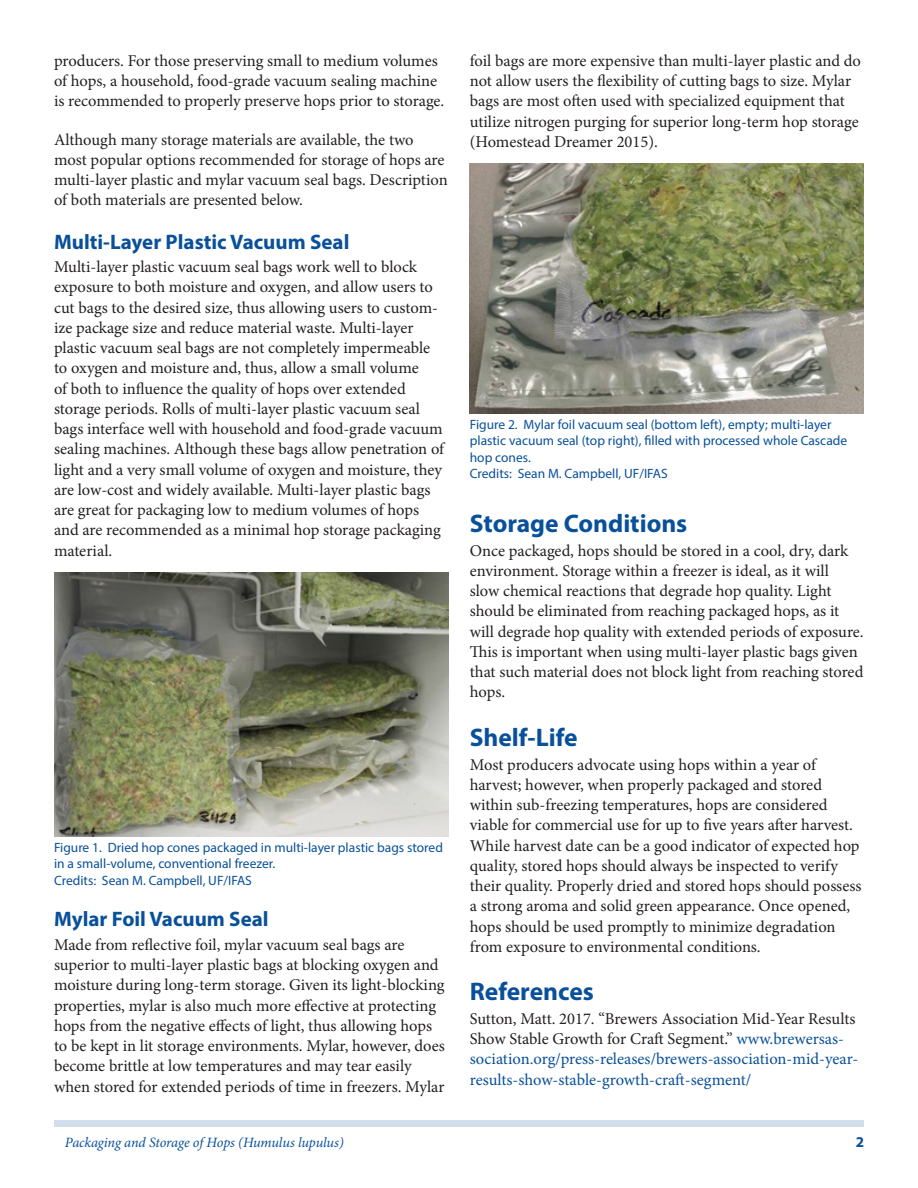
<style>
.page{position:relative;width:918px;height:1188px;background:#fff}
.page>*{position:absolute;margin:0;border:0;box-sizing:border-box;transform-origin:0 0}
.SectionHeading0{font:700 25.5px "Myriad Pro";color:#09509a}
.SectionHeading1{font:700 21px "Myriad Pro";color:#09509a}
.Paragraph{font:16.5px/20.2px "Minion Pro";color:#231f20}
.Paragraph-2{font:16.5px/20.2px "Minion Pro";letter-spacing:-.005em;color:#09509a}
.t1{font:700 15px "Myriad Pro";color:#09509a}
.RunningTitleItalics{font:italic 14.25px "Minion Pro";letter-spacing:-.01em;color:#09509a}
.FigureCaption{font:13.5px/16.5px "Myriad Pro";color:#09509a}
.s1{color:#231f20}
</style>
<div class="page">
<div style="left:54px;top:1120px;width:810px;height:7px;background:#d0dfeb"></div>
<img style="left:54px;top:572px;width:394px;height:264px">
<img style="left:470px;top:163px;width:394px;height:250px">
<p class="Paragraph" style="left:54px;top:51px;width:392px">producers. For those preserving small to medium volumes of hops, a household, food-grade vacuum sealing machine is recommended to properly preserve hops prior to storage.</p>
<p class="Paragraph" style="left:54px;top:129px;width:395px">Although many storage materials are available, the two most popular options recommended for storage of hops are multi-layer plastic and mylar vacuum seal bags. Description of both materials are presented below.</p>
<p class="SectionHeading1" style="left:54px;top:228px;width:297px">Multi-Layer Plastic Vacuum Seal</p>
<p class="Paragraph" style="left:54px;top:257px;width:392px">Multi-layer plastic vacuum seal bags work well to block exposure to both moisture and oxygen, and allow users to cut bags to the desired size, thus allowing users to custom&shy;ize package size and reduce material waste. Multi-layer plastic vacuum seal bags are not completely impermeable to oxygen and moisture and, thus, allow a small volume<br>of both to influence the quality of hops over extended storage periods. Rolls of multi-layer plastic vacuum seal bags interface well with household and food-grade vacuum sealing machines. Although these bags allow penetration of light and a very small volume of oxygen and moisture, they are low-cost and widely available. Multi-layer plastic bags are great for packaging low to medium volumes of hops and are recommended as a minimal hop storage packaging material.</p>
<p class="FigureCaption" style="left:54px;top:839px;width:390px">Figure 1. Dried hop cones packaged in multi-layer plastic bags stored in a small-volume, conventional freezer.</p>
<p class="FigureCaption" style="left:54px;top:872px;width:199px">Credits: Sean M. Campbell, UF/IFAS</p>
<p class="SectionHeading1" style="left:54px;top:906px;width:216px">Mylar Foil Vacuum Seal</p>
<p class="Paragraph" style="left:54px;top:935px;width:392px">Made from reflective foil, mylar vacuum seal bags are superior to multi-layer plastic bags at blocking oxygen and moisture during long-term storage. Given its light-blocking properties, mylar is also much more effective at protecting hops from the negative effects of light, thus allowing hops to be kept in lit storage environments. Mylar, however, does become brittle at low temperatures and may tear easily when stored for extended periods of time in freezers. Mylar</p>
<p class="Paragraph" style="left:470px;top:51px;width:393px">foil bags are more expensive than multi-layer plastic and do not allow users the flexibility of cutting bags to size. Mylar bags are most often used with specialized equipment that utilize nitrogen purging for superior long-term hop storage (Homestead Dreamer 2015).</p>
<p class="FigureCaption" style="left:470px;top:416px;width:379px">Figure 2. Mylar foil vacuum seal (bottom left), empty; multi-layer plastic vacuum seal (top right), filled with processed whole Cascade hop cones.</p>
<p class="FigureCaption" style="left:470px;top:465px;width:199px">Credits: Sean M. Campbell, UF/IFAS</p>
<p class="SectionHeading0" style="left:470px;top:507px;width:219px">Storage Conditions</p>
<p class="Paragraph" style="left:470px;top:540px;width:395px">Once packaged, hops should be stored in a cool, dry, dark environment. Storage within a freezer is ideal, as it will<br>slow chemical reactions that degrade hop quality. Light should be eliminated from reaching packaged hops, as it will degrade hop quality with extended periods of exposure.<br>This is important when using multi-layer plastic bags given that such material does not block light from reaching stored hops.</p>
<p class="SectionHeading0" style="left:470px;top:721px;width:109px">Shelf-Life</p>
<p class="Paragraph" style="left:470px;top:754px;width:393px">Most producers advocate using hops within a year of harvest; however, when properly packaged and stored within sub-freezing temperatures, hops are considered viable for commercial use for up to five years after harvest.<br>While harvest date can be a good indicator of expected hop quality, stored hops should always be inspected to verify their quality. Properly dried and stored hops should possess a strong aroma and solid green appearance. Once opened, hops should be used promptly to minimize degradation from exposure to environmental conditions.</p>
<p class="SectionHeading0" style="left:470px;top:975px;width:126px">References</p>
<p class="Paragraph-2" style="left:470px;top:1009px;width:390px"><span class="s1">Sutton, Matt. 2017. “Brewers Association Mid-Year Results Show Stable Growth for Craft Segment.”</span> www.brewersas&shy;sociation.org/press-releases/brewers-association-mid-year&shy;results-show-stable-growth-craft-segment/</p>
<p class="RunningTitleItalics" style="left:65px;top:1133px;width:280px">Packaging and Storage of Hops (Humulus lupulus)</p>
<p class="t1" style="left:856px;top:1133px;width:10px">2</p>
</div>
